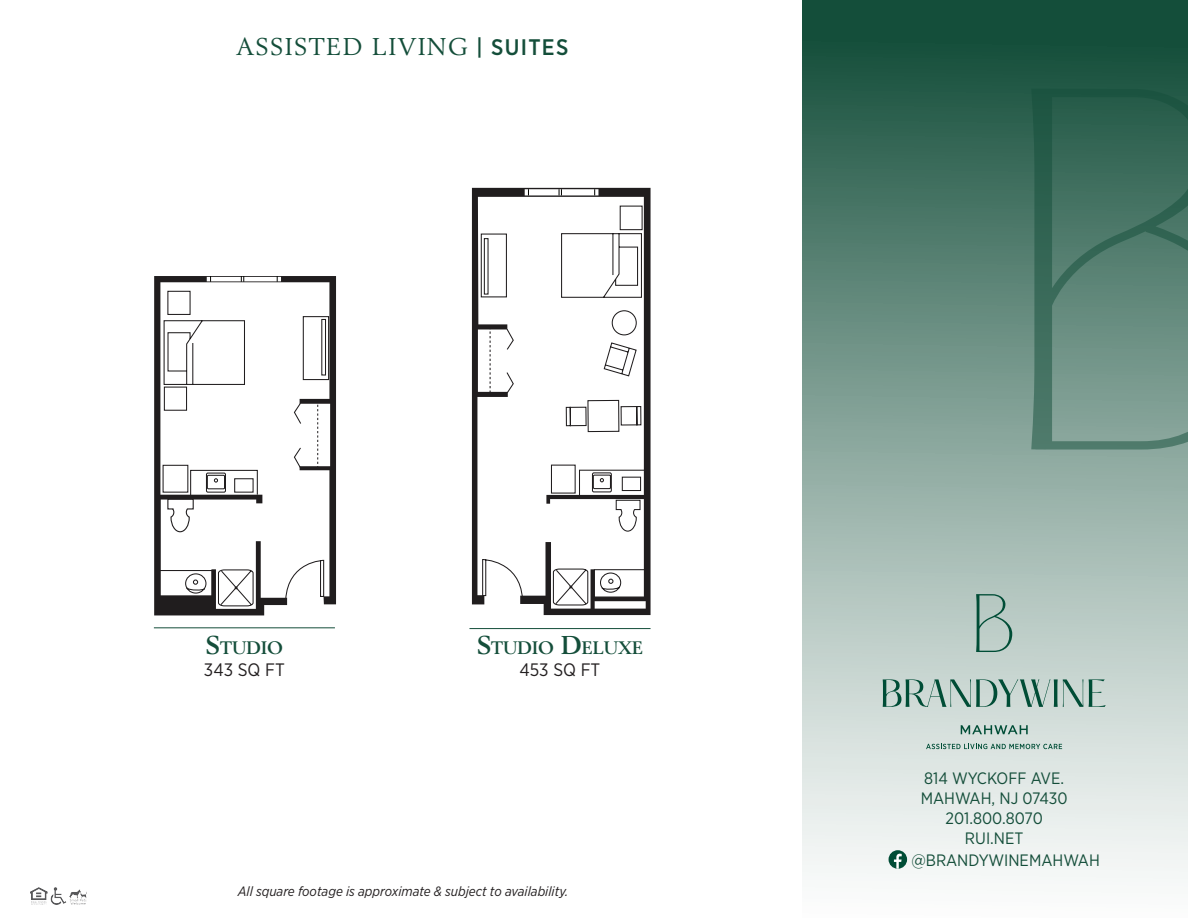
<style>
.page{position:relative;width:1188px;height:918px;background:#fff}
.page>*{position:absolute;margin:0;border:0;box-sizing:border-box;transform-origin:0 0}
.t1{font:24px "Berling LT Std";letter-spacing:.055em;color:#144e3a}
.t2{font:18px "Gotham Narrow";color:#231f20}
.t3{font:700 17.85px "Berling LT Std";color:#144e3a}
.t4{font:16.5px/19.8px "Gotham Narrow";color:#144e3a;text-align:center}
.t5{font:italic 13.5px "Gotham Narrow";color:#231f20}
.s1{font-family:"Gotham Narrow";font-weight:500;font-size:22.5px}
.s2{font-size:25.5px}
</style>
<div class="page">
<hr style="left:154px;top:627px;width:181px;height:1px;background:#144e3a">
<hr style="left:469px;top:628px;width:182px;height:1px;background:#144e3a">
<img style="left:31px;top:888px;width:56px;height:17px">
<div style="left:802px;top:0;width:386px;height:918px;background:linear-gradient(to bottom,#104b37,#fff)"></div>
<svg style="left:1031px;top:89px;width:157px;height:361px"></svg>
<svg style="left:961px;top:725px;width:67px;height:9px"></svg>
<svg style="left:1089px;top:679px;width:17px;height:28px"></svg>
<svg style="left:883px;top:679px;width:200px;height:28px"></svg>
<svg style="left:976px;top:594px;width:36px;height:58px"></svg>
<svg style="left:926px;top:744px;width:136px;height:5px"></svg>
<svg style="left:889px;top:850px;width:18px;height:19px"></svg>
<svg style="left:894px;top:854px;width:8px;height:15px"></svg>
<svg style="left:472px;top:188px;width:179px;height:427px"></svg>
<svg style="left:559px;top:189px;width:3px;height:6px"></svg>
<svg style="left:550px;top:464px;width:97px;height:33px"></svg>
<svg style="left:154px;top:276px;width:182px;height:339px"></svg>
<svg style="left:241px;top:276px;width:3px;height:6px"></svg>
<p class="t1" style="left:236px;top:32px;width:334px">ASSISTED LIVING <span class="s1">| SUITES</span></p>
<p class="t3" style="left:206px;top:637px;width:78px"><span class="s2">S</span>TUDIO</p>
<p class="t2" style="left:204px;top:658px;width:82px">343 SQ FT</p>
<p class="t3" style="left:477px;top:637px;width:168px"><span class="s2">S</span>TUDIO <span class="s2">D</span>ELUXE</p>
<p class="t2" style="left:520px;top:658px;width:82px">453 SQ FT</p>
<p class="t5" style="left:238px;top:883px;width:332px">All square footage is approximate &amp; subject to availability.</p>
<p class="t4" style="left:924px;top:768px;width:141px">814 WYCKOFF AVE.</p>
<p class="t4" style="left:921px;top:788px;width:149px">MAHWAH, NJ 07430<br>201.800.8070</p>
<p class="t4" style="left:965px;top:828px;width:60px">RUI.NET</p>
<p class="t4" style="left:911px;top:850px;width:190px">@BRANDYWINEMAHWAH</p>
</div>
